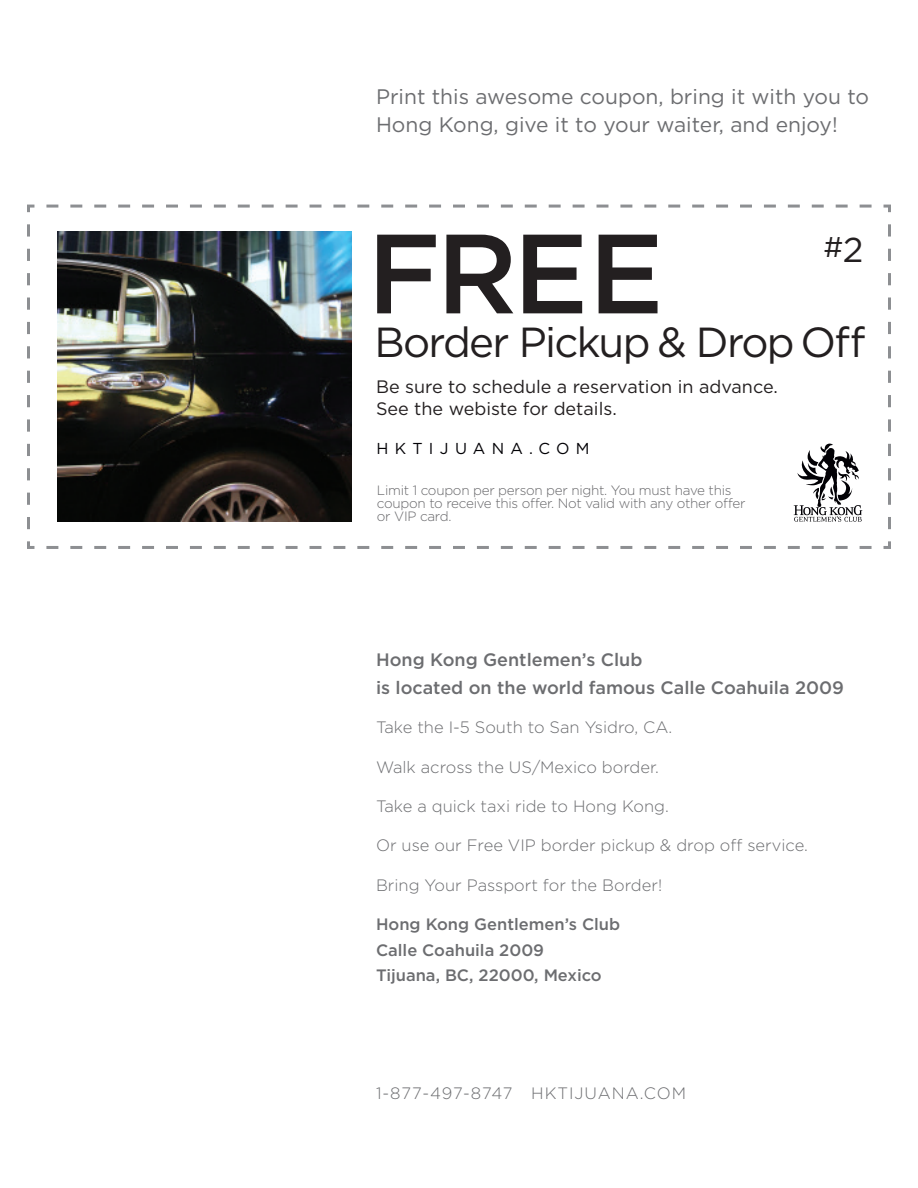
<style>
.page{position:relative;width:918px;height:1188px;background:#fff}
.page>*{position:absolute;margin:0;border:0;box-sizing:border-box;transform-origin:0 0}
.t1{font:500 112.5px "Gotham";color:#231f20}
.t2{font:42px "Gotham";letter-spacing:-.04em;color:#231f20}
.t3{font:28.5px "Gotham";color:#231f20}
.t4{font:21px/27.6px "Gotham";color:#6c6d70}
.t5{font:500 18px/27.6px "Gotham";color:#6c6d70}
.t6{font:18px "Gotham";color:#231f20}
.t7{font:300 16.5px "Gotham";color:#6c6d70}
.t8{font:500 16.5px/25.8px "Gotham";color:#6c6d70}
.t9{font:300 16.5px "Gotham";letter-spacing:.05em;color:#6c6d70}
.t10{font:15.9px "Gotham";letter-spacing:.4em;color:#020105}
.t11{font:300 13.5px/13.2px "Gotham";letter-spacing:-.02em;color:#67676a}
.s1{font-size:34.5px}
</style>
<div class="page">
<svg style="left:27px;top:204px;width:864px;height:345px"></svg>
<svg style="left:794px;top:444px;width:68px;height:78px"></svg>
<img style="left:58px;top:231px;width:293px;height:291px">
<p class="t4" style="left:376px;top:83px;width:495px">Print this awesome coupon, bring it with you to<br>Hong Kong, give it to your waiter, and enjoy!</p>
<p class="t1" style="left:367px;top:200px;width:298px">FREE</p>
<p class="t3" style="left:823px;top:229px;width:42px">#<span class="s1">2</span></p>
<p class="t2" style="left:375px;top:315px;width:492px">Border Pickup &amp; Drop Off</p>
<p class="t6" style="left:376px;top:375px;width:403px">Be sure to schedule a reservation in advance.</p>
<p class="t6" style="left:376px;top:397px;width:242px">See the webiste for details.</p>
<p class="t10" style="left:376px;top:438px;width:215px">HKTIJUANA.COM</p>
<p class="t11" style="left:377px;top:483px;width:370px">Limit 1 coupon per person per night. You must have this coupon to receive this offer. Not valid with any other offer or VIP card.</p>
<p class="t5" style="left:376px;top:646px;width:469px">Hong Kong Gentlemen’s Club<br>is located on the world famous Calle Coahuila 2009</p>
<p class="t7" style="left:376px;top:717px;width:298px">Take the I-5 South to San Ysidro, CA.</p>
<p class="t7" style="left:376px;top:756px;width:285px">Walk across the US/Mexico border.</p>
<p class="t7" style="left:376px;top:796px;width:294px">Take a quick taxi ride to Hong Kong.</p>
<p class="t7" style="left:376px;top:835px;width:433px">Or use our Free VIP border pickup &amp; drop off service.</p>
<p class="t7" style="left:376px;top:874px;width:288px">Bring Your Passport for the Border!</p>
<p class="t8" style="left:376px;top:911px;width:246px">Hong Kong Gentlemen’s Club<br>Calle Coahuila 2009<br>Tijuana, BC, 22000, Mexico</p>
<p class="t9" style="left:376px;top:1083px;width:312px">1-877-497-8747 HKTIJUANA.COM</p>
</div>
